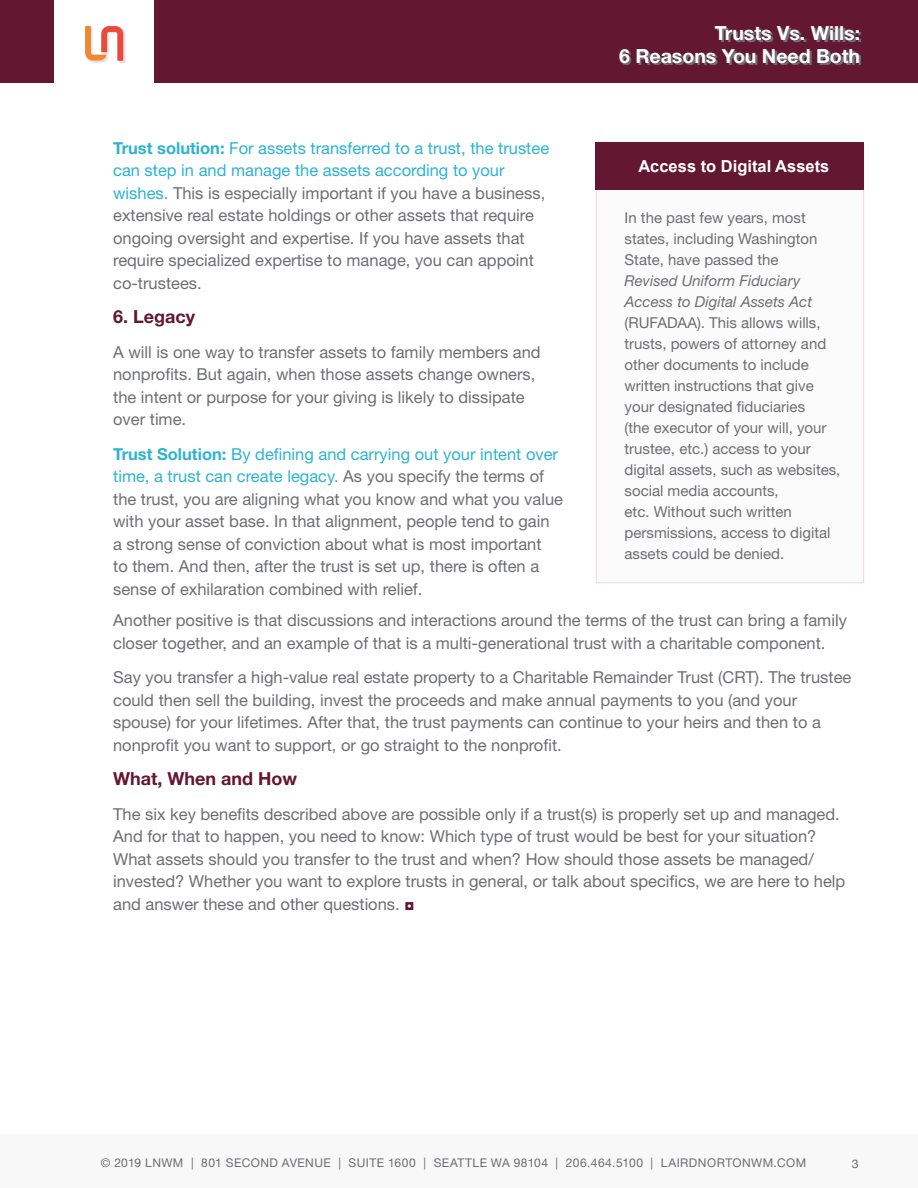
<style>
.page{position:relative;width:918px;height:1188px;background:#fff}
.page>*{position:absolute;margin:0;border:0;box-sizing:border-box;transform-origin:0 0}
.t1{font:700 19.5px/22.5px "Helvetica Neue LT Std";color:#fff;text-align:right}
.t2{font:700 18px "Helvetica Neue LT Std";color:#631730}
.t3{font:16.5px/22.5px "Helvetica Neue LT Std";color:#6d6e71}
.t4{font:700 16.5px "Arial";color:#fff}
.t5{font:15px/21px "Helvetica Neue LT Std";color:#6d6e71}
.t6{font:12px "Helvetica Neue LT Std";letter-spacing:.04em;color:#6c6d70}
.t7{font:12px "Helvetica LT Std";color:#6c6d70}
.s1{font-weight:700;color:#2cb3d3}
.s2{color:#2cb3d3}
.s3{font-family:"Arial";color:#631730}
.s4{font-style:italic}
</style>
<div class="page">
<div style="left:85px;top:26px;width:41px;height:38px;background:#231f20;opacity:.15"></div>
<svg style="left:85px;top:26px;width:38px;height:35px"></svg>
<div style="left:0;top:0;width:54px;height:83px;background:#631730"></div>
<div style="left:154px;top:0;width:764px;height:83px;background:#631730"></div>
<svg style="left:621px;top:28px;width:240px;height:37px"></svg>
<div style="left:0;top:1134px;width:918px;height:54px;background:#f8f8f8"></div>
<div style="left:596px;top:142px;width:268px;height:441px;background:#fbfbfb"></div>
<div style="left:596px;top:142px;width:268px;height:48px;background:#631730"></div>
<p class="t1" style="left:619px;top:22px;width:242px">Trusts Vs. Wills:<br>6 Reasons You Need Both</p>
<p class="t3" style="left:113px;top:137px;width:438px"><span class="s1">Trust solution:</span> <span class="s2">For assets transferred to a trust, the trustee can step in and manage the assets according to your wishes.</span> This is especially important if you have a business, extensive real estate holdings or other assets that require ongoing oversight and expertise. If you have assets that require specialized expertise to manage, you can appoint co-trustees.</p>
<p class="t2" style="left:113px;top:306px;width:84px">6. Legacy</p>
<p class="t3" style="left:113px;top:341px;width:429px">A will is one way to transfer assets to family members and nonprofits. But again, when those assets change owners, the intent or purpose for your giving is likely to dissipate over time.</p>
<p class="t3" style="left:113px;top:443px;width:451px"><span class="s1">Trust Solution:</span> <span class="s2">By defining and carrying out your intent over time, a trust can create legacy.</span> As you specify the terms of the trust, you are aligning what you know and what you value with your asset base. In that alignment, people tend to gain<br>a strong sense of conviction about what is most important<br>to them. And then, after the trust is set up, there is often a sense of exhilaration combined with relief.</p>
<p class="t3" style="left:113px;top:609px;width:735px">Another positive is that discussions and interactions around the terms of the trust can bring a family closer together, and an example of that is a multi-generational trust with a charitable component.</p>
<p class="t3" style="left:113px;top:666px;width:740px">Say you transfer a high-value real estate property to a Charitable Remainder Trust (CRT). The trustee could then sell the building, invest the proceeds and make annual payments to you (and your spouse) for your lifetimes. After that, the trust payments can continue to your heirs and then to a nonprofit you want to support, or go straight to the nonprofit.</p>
<p class="t2" style="left:113px;top:768px;width:186px">What, When and How</p>
<p class="t3" style="left:113px;top:803px;width:734px">The six key benefits described above are possible only if a trust(s) is properly set up and managed.<br>And for that to happen, you need to know: Which type of trust would be best for your situation?<br>What assets should you transfer to the trust and when? How should those assets be managed/ invested? Whether you want to explore trusts in general, or talk about specifics, we are here to help and answer these and other questions. <span class="s3">◘</span></p>
<p class="t4" style="left:638px;top:155px;width:193px">Access to Digital Assets</p>
<p class="t5" style="left:625px;top:207px;width:217px">In the past few years, most states, including Washington<br>State, have passed the<br><span class="s4">Revised Uniform Fiduciary<br>Access to Digital Assets Act </span>(RUFADAA). This allows wills, trusts, powers of attorney and other documents to include written instructions that give your designated fiduciaries<br>(the executor of your will, your trustee, etc.) access to your digital assets, such as websites, social media accounts,<br>etc. Without such written persmissions, access to digital assets could be denied.</p>
<p class="t6" style="left:101px;top:1156px;width:707px">© 2019 LNWM | 801 SECOND AVENUE | SUITE 1600 | SEATTLE WA 98104 | 206.464.5100 | LAIRDNORTONWM.COM</p>
<p class="t7" style="left:852px;top:1157px;width:8px">3</p>
</div>
